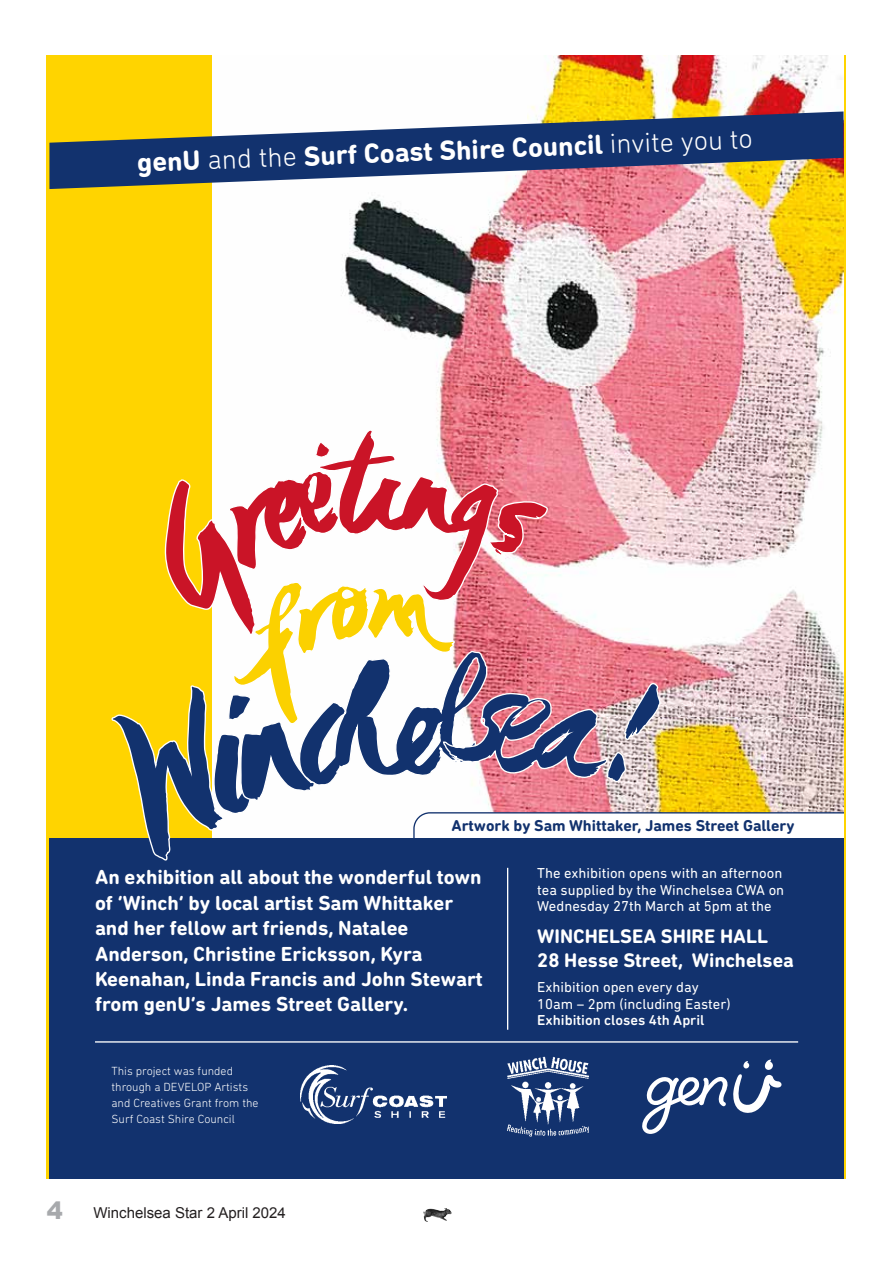
<style>
.page{position:relative;width:893px;height:1263px;background:#fff}
.page>*{position:absolute;margin:0;border:0;box-sizing:border-box;transform-origin:0 0}
.t1{font:700 28.05px "DIN Next Rounded LT Pro";color:#fff}
.t2{font:900 24px "Arial";color:#a7a9ac}
.t3{font:700 20.7px/25.3px "DIN Next Rounded LT Pro";color:#fff}
.t4{font:700 19.95px/24px "DIN Next Rounded LT Pro";color:#fff}
.t5{font:700 16.05px "DIN Next Rounded LT Pro";color:#12326e}
.t6{font:15px "Arial";color:#231f20}
.t7{font:14.7px/16.6px "DIN Next Rounded LT Pro";color:#fff}
.t8{font:500 14.7px "DIN Next Rounded LT Pro";color:#fff}
.t9{font:300 12px/16px "DIN Next Rounded LT Pro";color:#fff}
.s1{font-weight:300}
</style>
<div class="page">
<div style="left:47px;top:55px;width:799px;height:1123px;background:#ffd400"></div>
<img style="left:212px;top:55px;width:631px;height:371px">
<div style="left:49px;top:838px;width:794px;height:340px;background:#12326e"></div>
<img style="left:300px;top:1066px;width:146px;height:58px">
<img style="left:507px;top:1056px;width:82px;height:81px">
<svg style="left:642px;top:1059px;width:139px;height:75px"></svg>
<svg style="left:49px;top:111px;width:794px;height:78px;background:#6e737a"></svg>
<svg style="left:111px;top:426px;width:732px;height:471px"></svg>
<hr style="left:507px;top:868px;width:1px;height:162px;background:#fff">
<hr style="left:95px;top:1041px;width:703px;height:1px;background:#fff">
<img style="left:423px;top:1208px;width:29px;height:14px">
<h1 class="t1" style="left:137px;top:145px;width:618px;rotate:-2deg">genU <span class="s1">and the</span> Surf Coast Shire Council <span class="s1">invite you to</span></h1>
<p class="t5" style="left:451px;top:816px;width:345px">Artwork by Sam Whittaker, James Street Gallery</p>
<p class="t3" style="left:95px;top:865px;width:389px">An exhibition all about the wonderful town of ‘Winch’ by local artist Sam Whittaker and her fellow art friends, Natalee Anderson, Christine Ericksson, Kyra Keenahan, Linda Francis and John Stewart from genU’s James Street Gallery.</p>
<p class="t7" style="left:537px;top:864px;width:248px">The exhibition opens with an afternoon tea supplied by the Winchelsea CWA on<br>Wednesday 27th March at 5pm at the</p>
<p class="t4" style="left:537px;top:924px;width:258px">WINCHELSEA SHIRE HALL<br>28 Hesse Street, Winchelsea</p>
<p class="t7" style="left:537px;top:978px;width:195px">Exhibition open every day<br>10am – 2pm (including Easter)</p>
<p class="t8" style="left:537px;top:1012px;width:169px">Exhibition closes 4th April</p>
<p class="t9" style="left:111px;top:1063px;width:149px">This project was funded through a DEVELOP Artists and Creatives Grant from the<br>Surf Coast Shire Council</p>
<p class="t2" style="left:47px;top:1193px;width:18px">4</p>
<p class="t6" style="left:93px;top:1203px;width:194px">Winchelsea Star 2 April 2024</p>
</div>
